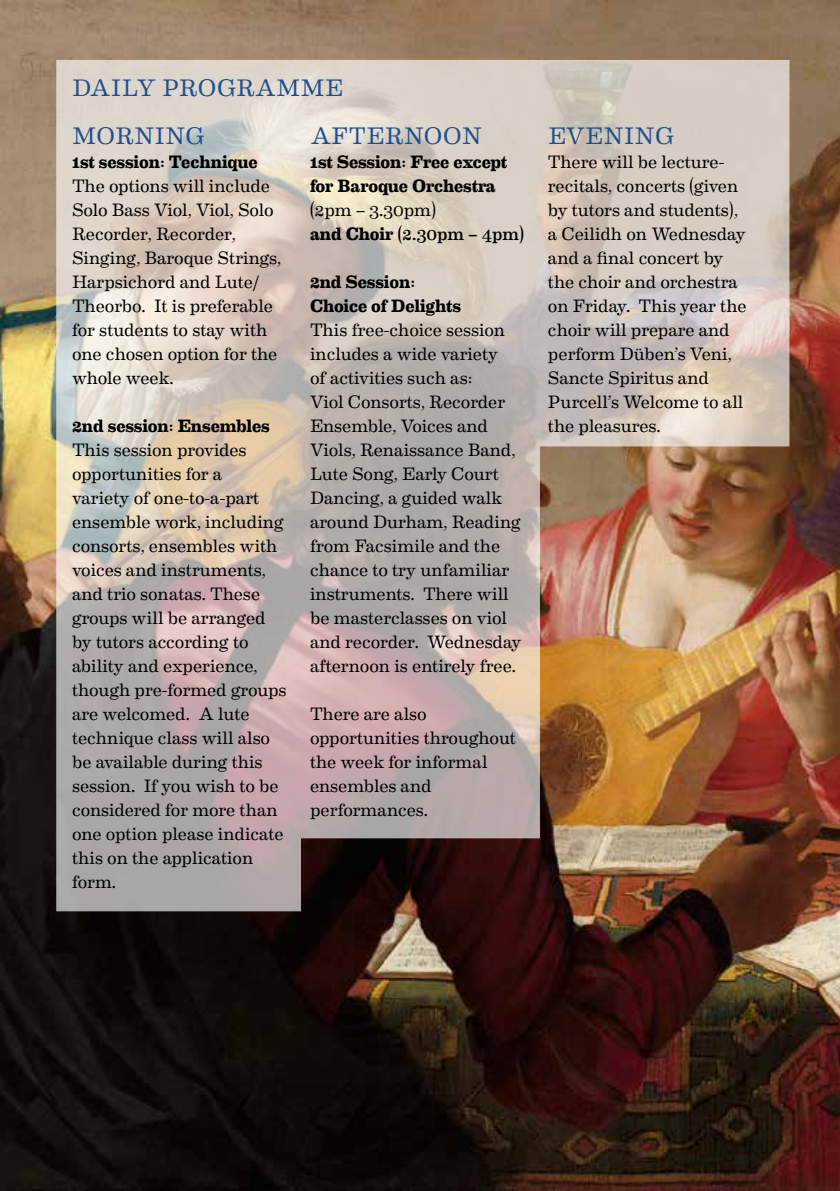
<style>
.page{position:relative;width:840px;height:1191px;background:#fff}
.page>*{position:absolute;margin:0;border:0;box-sizing:border-box;transform-origin:0 0}
.t1{font:24px "Eames Century Modern";letter-spacing:.015em;color:#1f4f8d}
.t2{font:18px/24px "Eames Century Modern";letter-spacing:-.005em;color:#000}
.t3{font:700 18px/24px "Eames Century Modern";letter-spacing:-.01em;color:#000}
.s1{font-weight:700}
.s2{font-style:inherit}
</style>
<div class="page">
<img style="left:0;top:0;width:839px;height:1191px">
<img style="left:56px;top:60px;width:733px;height:851px">
<h1 class="t1" style="left:72px;top:70px;width:272px">DAILY PROGRAMME</h1>
<h1 class="t1" style="left:72px;top:118px;width:132px">MORNING</h1>
<p class="t3" style="left:72px;top:149px;width:187px">1st session: Technique</p>
<p class="t2" style="left:72px;top:173px;width:210px">The options will include<br>Solo Bass Viol, Viol, Solo<br>Recorder, Recorder,<br>Singing, Baroque Strings,<br>Harpsichord and Lute/<br>Theorbo. It is preferable for students to stay with one chosen option for the whole week.</p>
<p class="t3" style="left:72px;top:413px;width:199px">2nd session: Ensembles</p>
<p class="t2" style="left:72px;top:437px;width:216px">This session provides opportunities for a<br>variety of one-to-a-part ensemble work, including consorts, ensembles with voices and instruments, and trio sonatas. These groups will be arranged by tutors according to ability and experience, though pre-formed groups are welcomed. A lute technique class will also be available during this session. If you wish to be considered for more than one option please indicate this on the application form.</p>
<h1 class="t1" style="left:310px;top:118px;width:173px">AFTERNOON</h1>
<p class="t3" style="left:310px;top:149px;width:198px">1st Session: Free except for Baroque Orchestra</p>
<p class="t2" style="left:310px;top:197px;width:215px">(2pm – 3.30pm)<br><span class="s1">and Choir</span> <span class="s2">(2.30pm – 4pm)</span></p>
<p class="t3" style="left:310px;top:269px;width:153px">2nd Session:<br>Choice of Delights</p>
<p class="t2" style="left:310px;top:317px;width:213px">This free-choice session includes a wide variety<br>of activities such as:<br>Viol Consorts, Recorder<br>Ensemble, Voices and<br>Viols, Renaissance Band,<br>Lute Song, Early Court<br>Dancing, a guided walk around Durham, Reading from Facsimile and the chance to try unfamiliar instruments. There will be masterclasses on viol and recorder. Wednesday afternoon is entirely free.</p>
<p class="t2" style="left:310px;top:701px;width:207px">There are also opportunities throughout the week for informal ensembles and performances.</p>
<h1 class="t1" style="left:548px;top:118px;width:125px">EVENING</h1>
<p class="t2" style="left:547px;top:149px;width:200px">There will be lecture&shy;recitals, concerts (given by tutors and students), a Ceilidh on Wednesday and a final concert by the choir and orchestra on Friday. This year the choir will prepare and perform Düben’s Veni,<br>Sancte Spiritus and<br>Purcell’s Welcome to all the pleasures.</p>
</div>
